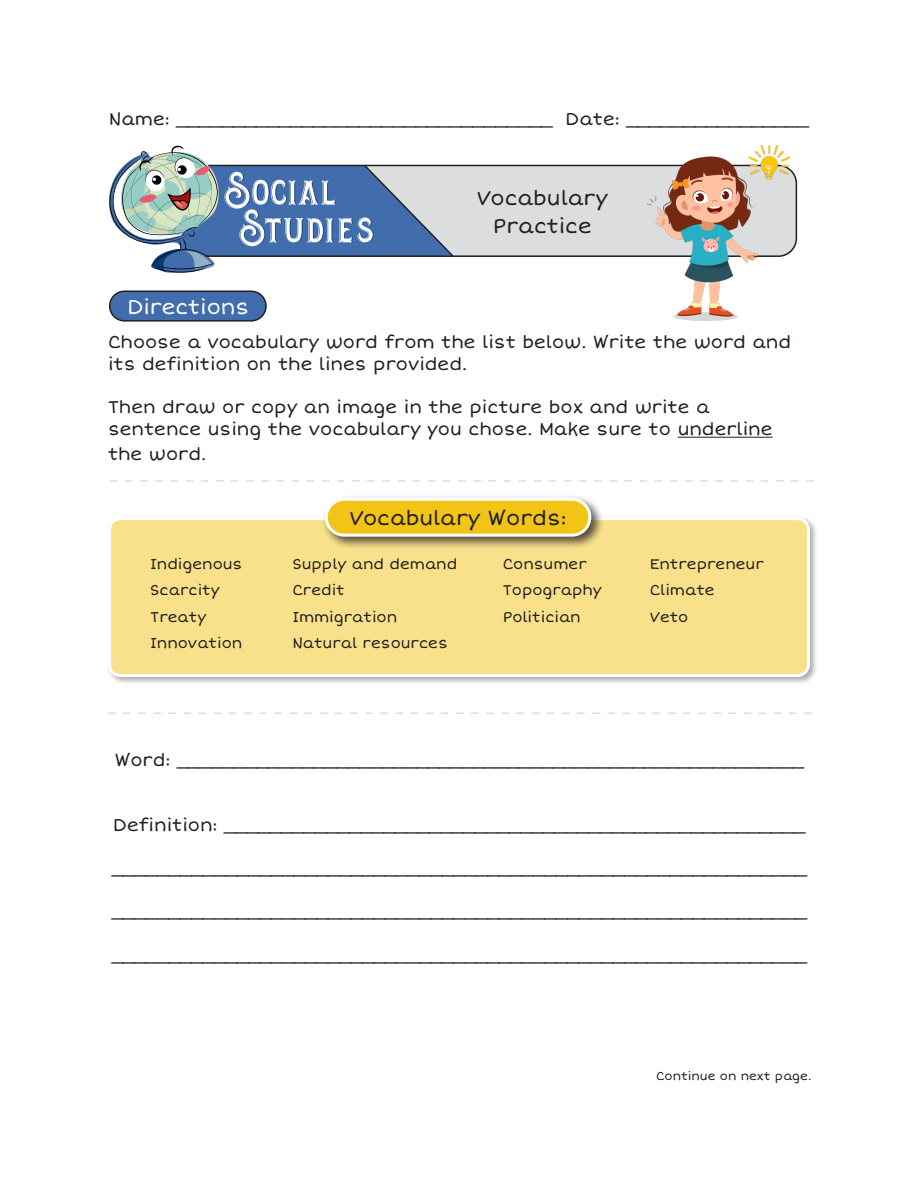
<style>
.page{position:relative;width:918px;height:1188px;background:#fff}
.page>*{position:absolute;margin:0;border:0;box-sizing:border-box;transform-origin:0 0}
.t1{font:21px "Short Stack";color:#231f20}
.t2{font:21px "Short Stack";color:#fff}
.t3{font:18px/21.6px "Short Stack";color:#231f20}
.t4{font:15px "Short Stack";color:#231f20}
.t5{font:12px "Short Stack";color:#231f20}
</style>
<div class="page">
<svg style="left:109px;top:146px;width:688px;height:127px"></svg>
<div style="left:110px;top:291px;width:156px;height:30px;background:#426dac;border-radius:15px"></div>
<div style="left:109px;top:291px;width:158px;height:31px;border:2px solid #231f20;border-radius:15px"></div>
<img style="left:647px;top:146px;width:143px;height:175px">
<div style="left:106px;top:515px;width:712px;height:170px;background:#231f20;opacity:.75"></div>
<div style="left:110px;top:519px;width:699px;height:156px;background:#f8e18a;border-radius:11px"></div>
<div style="left:108px;top:517px;width:702px;height:160px;border:3px solid #fff;border-radius:11px"></div>
<div style="left:322px;top:494px;width:282px;height:55px;background:#231f20;opacity:.75"></div>
<div style="left:326px;top:499px;width:264px;height:36px;background:#f1c415;border-radius:18px"></div>
<div style="left:325px;top:498px;width:266px;height:39px;border:3px solid #fff;border-radius:18px"></div>
<svg style="left:108px;top:712px;width:704px;height:2px"></svg>
<svg style="left:110px;top:480px;width:704px;height:2px"></svg>
<hr style="left:678px;top:437px;width:95px;height:1px;background:#231f20">
<p class="t3" style="left:109px;top:108px;width:701px">Name: _________________________________ Date: ________________</p>
<p class="t2" style="left:127px;top:295px;width:123px">Directions</p>
<p class="t1" style="left:477px;top:185px;width:132px">Vocabulary</p>
<p class="t1" style="left:493px;top:214px;width:100px">Practice</p>
<p class="t3" style="left:108px;top:332px;width:685px">Choose a vocabulary word from the list below. Write the word and its definition on the lines provided.</p>
<p class="t3" style="left:108px;top:397px;width:666px">Then draw or copy an image in the picture box and write a sentence using the vocabulary you chose. Make sure to underline</p>
<p class="t3" style="left:108px;top:443px;width:100px">the word.</p>
<p class="t1" style="left:349px;top:505px;width:219px">Vocabulary Words:</p>
<p class="t4" style="left:150px;top:555px;width:94px">Indigenous</p>
<p class="t4" style="left:292px;top:555px;width:166px">Supply and demand</p>
<p class="t4" style="left:503px;top:555px;width:86px">Consumer</p>
<p class="t4" style="left:650px;top:555px;width:116px">Entrepreneur</p>
<p class="t4" style="left:150px;top:581px;width:71px">Scarcity</p>
<p class="t4" style="left:292px;top:581px;width:54px">Credit</p>
<p class="t4" style="left:503px;top:581px;width:101px">Topography</p>
<p class="t4" style="left:650px;top:581px;width:66px">Climate</p>
<p class="t4" style="left:150px;top:607px;width:58px">Treaty</p>
<p class="t4" style="left:292px;top:607px;width:106px">Immigration</p>
<p class="t4" style="left:503px;top:607px;width:79px">Politician</p>
<p class="t4" style="left:650px;top:607px;width:40px">Veto</p>
<p class="t4" style="left:150px;top:634px;width:94px">Innovation</p>
<p class="t4" style="left:292px;top:634px;width:157px">Natural resources</p>
<p class="t3" style="left:115px;top:750px;width:690px">Word: _______________________________________________________</p>
<p class="t3" style="left:113px;top:815px;width:694px">Definition: ___________________________________________________</p>
<p class="t3" style="left:112px;top:858px;width:697px">_____________________________________________________________</p>
<p class="t3" style="left:112px;top:901px;width:697px">_____________________________________________________________</p>
<p class="t3" style="left:112px;top:944px;width:697px">_____________________________________________________________</p>
<p class="t5" style="left:656px;top:1069px;width:157px">Continue on next page.</p>
</div>
